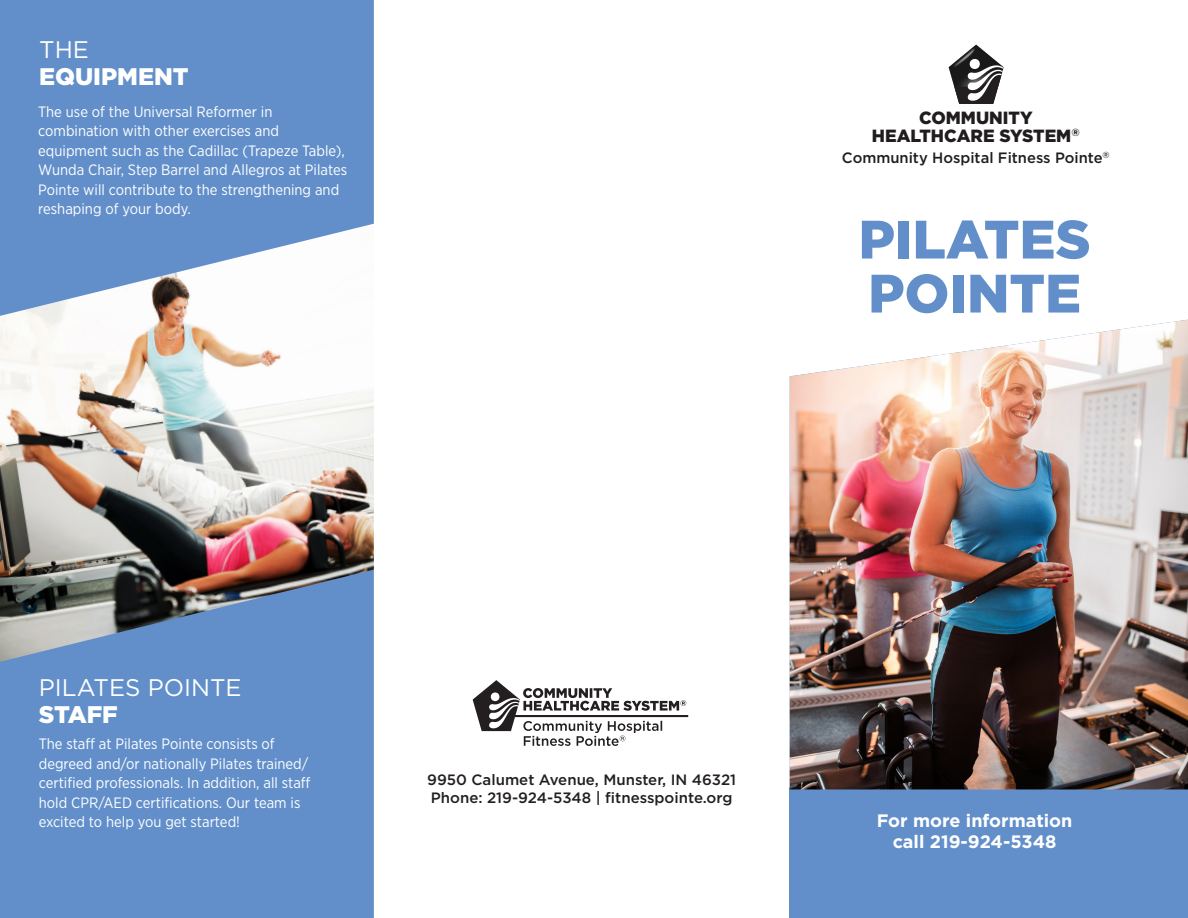
<style>
.page{position:relative;width:1188px;height:918px;background:#fff}
.page>*{position:absolute;margin:0;border:0;box-sizing:border-box;transform-origin:0 0}
.t1{font:900 54px "Gotham HTF";color:#628fca}
.t2{font:24px "Gotham HTF";color:#fff}
.t3{font:900 24px "Gotham HTF";color:#fff}
.t4{font:700 18px "Gotham HTF";color:#fff}
.t5{font:900 17.7px "Gotham HTF";color:#211d1e}
.t6{font:15px/19.5px "Gotham Narrow";color:#fff}
.t7{font:500 15px "Gotham HTF";color:#231f20}
.t8{font:500 15px "Gotham HTF";color:#211d1e}
</style>
<div class="page">
<img style="left:0;top:316px;width:374px;height:251px">
<div style="left:790px;top:787px;width:398px;height:131px;background:#628fca"></div>
<img style="left:790px;top:320px;width:398px;height:469px">
<svg style="left:0;top:567px;width:374px;height:351px;background:#6389bb"></svg>
<svg style="left:0;top:0;width:374px;height:316px;background:#779dcf"></svg>
<hr style="left:515px;top:715px;width:173px;height:2px;background:#231f20">
<svg style="left:473px;top:680px;width:213px;height:66px"></svg>
<svg style="left:949px;top:45px;width:55px;height:59px"></svg>
<img style="left:953px;top:48px;width:23px;height:19px">
<p class="t2" style="left:39px;top:36px;width:51px">THE</p>
<p class="t3" style="left:39px;top:63px;width:151px">EQUIPMENT</p>
<p class="t6" style="left:38px;top:102px;width:310px">The use of the Universal Reformer in combination with other exercises and equipment such as the Cadillac (Trapeze Table), Wunda Chair, Step Barrel and Allegros at Pilates Pointe will contribute to the strengthening and reshaping of your body.</p>
<p class="t5" style="left:919px;top:107px;width:115px">COMMUNITY</p>
<p class="t5" style="left:872px;top:125px;width:209px">HEALTHCARE SYSTEM<sup>®</sup></p>
<p class="t8" style="left:842px;top:149px;width:269px">Community Hospital Fitness Pointe<sup>®</sup></p>
<p class="t1" style="left:859px;top:208px;width:234px">PILATES</p>
<p class="t1" style="left:868px;top:262px;width:214px">POINTE</p>
<p class="t2" style="left:39px;top:674px;width:204px">PILATES POINTE</p>
<p class="t3" style="left:39px;top:701px;width:81px">STAFF</p>
<p class="t6" style="left:39px;top:734px;width:237px">The staff at Pilates Pointe consists of</p>
<p class="t6" style="left:39px;top:754px;width:271px">degreed and/or nationally Pilates trained/</p>
<p class="t6" style="left:39px;top:773px;width:273px">certified professionals. In addition, all staff</p>
<p class="t6" style="left:39px;top:793px;width:263px">hold CPR/AED certifications. Our team is</p>
<p class="t6" style="left:39px;top:812px;width:203px">excited to help you get started!</p>
<p class="t7" style="left:427px;top:772px;width:310px">9950 Calumet Avenue, Munster, IN 46321</p>
<p class="t7" style="left:431px;top:790px;width:303px">Phone: 219-924-5348 | fitnesspointe.org</p>
<p class="t4" style="left:877px;top:810px;width:197px">For more information</p>
<p class="t4" style="left:893px;top:832px;width:165px">call 219-924-5348</p>
</div>
